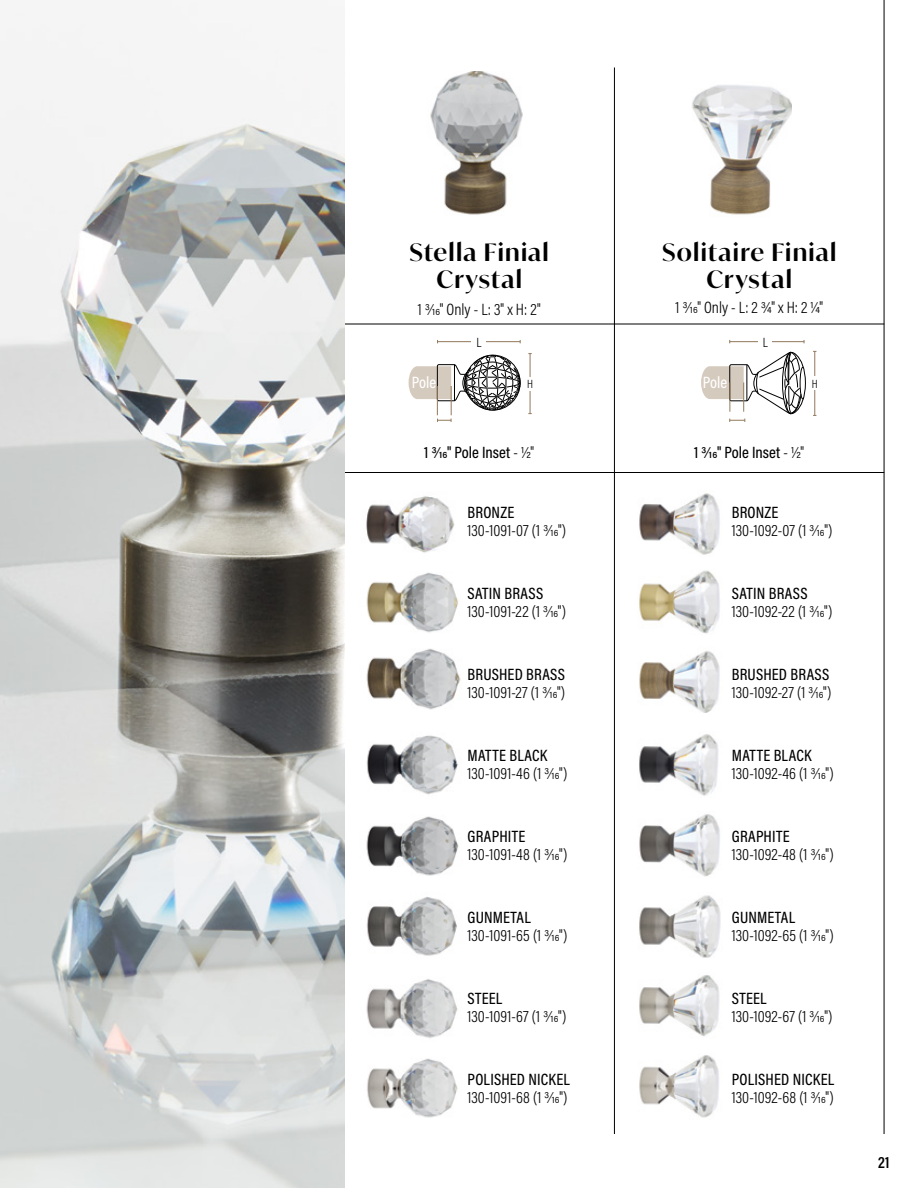
<style>
.page{position:relative;width:918px;height:1188px;background:#fff}
.page>*{position:absolute;margin:0;border:0;box-sizing:border-box;transform-origin:0 0}
.t1{font:600 24px/27px "Ivy Mode";letter-spacing:.05em;color:#000;text-align:center}
.t2{font:300 16.5px "Acumin Pro Cond";letter-spacing:.01em;color:#000}
.t3{font:500 16.5px "Acumin Pro Cond";letter-spacing:.01em;color:#000}
.t4{font:500 16.5px "Acumin Pro Cond";color:#fff}
.t5{font:600 16.5px "Acumin Pro Cond";color:#000}
.t6{font:300 13.5px "Acumin Pro Cond";color:#000}
.t7{font:300 12px "Acumin Pro Cond";color:#000}
.s1{font-weight:300}
</style>
<div class="page">
<hr style="left:884px;top:0;width:1px;height:1134px;background:#000">
<img style="left:366px;top:496px;width:89px;height:57px">
<img style="left:366px;top:572px;width:92px;height:61px">
<img style="left:366px;top:649px;width:95px;height:61px">
<img style="left:366px;top:735px;width:92px;height:60px">
<img style="left:366px;top:816px;width:93px;height:60px">
<img style="left:366px;top:897px;width:91px;height:59px">
<img style="left:366px;top:979px;width:92px;height:59px">
<img style="left:367px;top:1058px;width:91px;height:60px">
<img style="left:639px;top:493px;width:81px;height:62px">
<img style="left:639px;top:570px;width:81px;height:64px">
<img style="left:639px;top:651px;width:81px;height:61px">
<img style="left:639px;top:734px;width:80px;height:62px">
<img style="left:639px;top:814px;width:81px;height:63px">
<img style="left:639px;top:895px;width:82px;height:63px">
<img style="left:639px;top:975px;width:81px;height:62px">
<img style="left:639px;top:1055px;width:80px;height:63px">
<img style="left:692px;top:85px;width:99px;height:130px">
<img style="left:430px;top:71px;width:93px;height:144px">
<hr style="left:614px;top:68px;width:1px;height:1066px;background:#000">
<hr style="left:0;top:324px;width:884px;height:1px;background:#000">
<hr style="left:0;top:472px;width:884px;height:1px;background:#000">
<img style="left:0;top:13px;width:344px;height:1175px">
<svg style="left:634px;top:324px;width:207px;height:98px"></svg>
<svg style="left:387px;top:324px;width:158px;height:98px"></svg>
<h1 class="t1" style="left:410px;top:239px;width:141px">Stella Finial<br>Crystal</h1>
<p class="t2" style="left:418px;top:298px;width:124px">1 3/16" Only - L: 3" x H: 2"</p>
<p class="t6" style="left:476px;top:333px;width:7px">L</p>
<h1 class="t1" style="left:662px;top:239px;width:176px">Solitaire Finial<br>Crystal</h1>
<p class="t2" style="left:675px;top:297px;width:149px">1 3/16" Only - L: 2 3/4" x H: 2 1/4"</p>
<p class="t6" style="left:763px;top:333px;width:7px">L</p>
<p class="t4" style="left:412px;top:372px;width:26px">Pole</p>
<p class="t4" style="left:703px;top:372px;width:26px">Pole</p>
<p class="t7" style="left:527px;top:376px;width:7px">H</p>
<p class="t7" style="left:812px;top:376px;width:7px">H</p>
<p class="t3" style="left:424px;top:441px;width:111px">1 3/16" Pole Inset <span class="s1">- 1/2"</span></p>
<p class="t3" style="left:694px;top:441px;width:111px">1 3/16" Pole Inset <span class="s1">- 1/2"</span></p>
<p class="t3" style="left:468px;top:502px;width:48px">BRONZE</p>
<p class="t2" style="left:468px;top:520px;width:100px">130-1091-07 (1 3/16")</p>
<p class="t3" style="left:732px;top:502px;width:48px">BRONZE</p>
<p class="t2" style="left:732px;top:520px;width:102px">130-1092-07 (1 3/16")</p>
<p class="t3" style="left:468px;top:583px;width:77px">SATIN BRASS</p>
<p class="t2" style="left:468px;top:601px;width:100px">130-1091-22 (1 3/16")</p>
<p class="t3" style="left:732px;top:583px;width:77px">SATIN BRASS</p>
<p class="t2" style="left:732px;top:601px;width:102px">130-1092-22 (1 3/16")</p>
<p class="t3" style="left:468px;top:664px;width:99px">BRUSHED BRASS</p>
<p class="t2" style="left:468px;top:682px;width:99px">130-1091-27 (1 3/16")</p>
<p class="t3" style="left:732px;top:664px;width:99px">BRUSHED BRASS</p>
<p class="t2" style="left:732px;top:682px;width:101px">130-1092-27 (1 3/16")</p>
<p class="t3" style="left:468px;top:745px;width:81px">MATTE BLACK</p>
<p class="t2" style="left:468px;top:763px;width:101px">130-1091-46 (1 3/16")</p>
<p class="t3" style="left:732px;top:745px;width:81px">MATTE BLACK</p>
<p class="t2" style="left:732px;top:763px;width:103px">130-1092-46 (1 3/16")</p>
<p class="t3" style="left:468px;top:826px;width:59px">GRAPHITE</p>
<p class="t2" style="left:468px;top:844px;width:101px">130-1091-48 (1 3/16")</p>
<p class="t3" style="left:732px;top:826px;width:59px">GRAPHITE</p>
<p class="t2" style="left:732px;top:844px;width:103px">130-1092-48 (1 3/16")</p>
<p class="t3" style="left:468px;top:907px;width:65px">GUNMETAL</p>
<p class="t2" style="left:468px;top:925px;width:101px">130-1091-65 (1 3/16")</p>
<p class="t3" style="left:732px;top:907px;width:65px">GUNMETAL</p>
<p class="t2" style="left:732px;top:925px;width:103px">130-1092-65 (1 3/16")</p>
<p class="t3" style="left:468px;top:988px;width:36px">STEEL</p>
<p class="t2" style="left:468px;top:1006px;width:100px">130-1091-67 (1 3/16")</p>
<p class="t3" style="left:732px;top:988px;width:36px">STEEL</p>
<p class="t2" style="left:732px;top:1006px;width:102px">130-1092-67 (1 3/16")</p>
<p class="t3" style="left:468px;top:1069px;width:104px">POLISHED NICKEL</p>
<p class="t2" style="left:468px;top:1087px;width:101px">130-1091-68 (1 3/16")</p>
<p class="t3" style="left:732px;top:1069px;width:104px">POLISHED NICKEL</p>
<p class="t2" style="left:732px;top:1087px;width:103px">130-1092-68 (1 3/16")</p>
<p class="t5" style="left:878px;top:1151px;width:13px">21</p>
</div>
